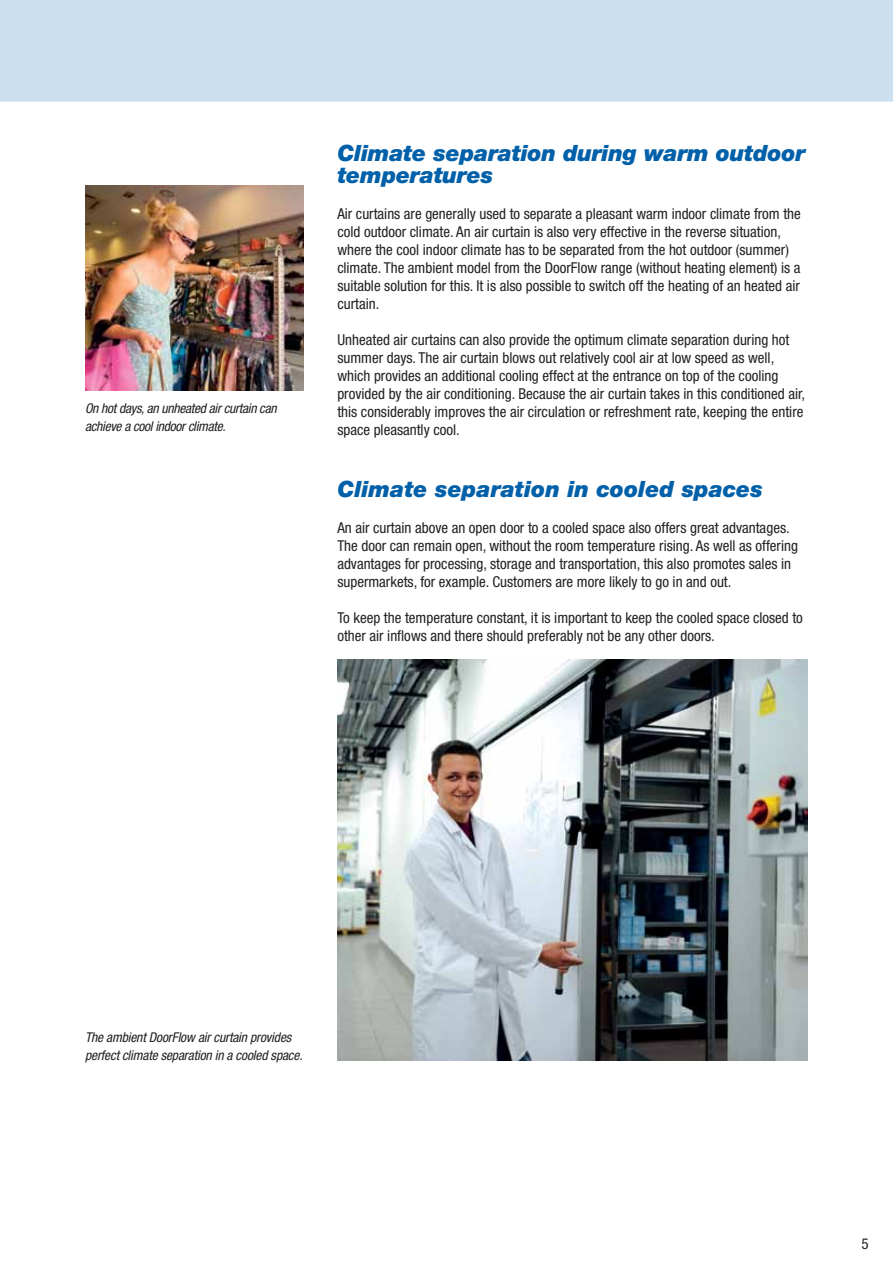
<style>
.page{position:relative;width:893px;height:1263px;background:#fff}
.page>*{position:absolute;margin:0;border:0;box-sizing:border-box;transform-origin:0 0}
.t1{font:italic 900 22.5px/22.5px "Helvetica Neue LT Pro";letter-spacing:-.01em;color:#0060a9}
.t2{font:condensed 15px/18px "Helvetica Neue LT Pro";color:#231f20}
.t3{font:italic condensed 13.5px/18px "Helvetica Neue LT Pro";letter-spacing:-.01em;color:#231f20}
</style>
<div class="page">
<img style="left:337px;top:659px;width:471px;height:401px">
<div style="left:0;top:0;width:893px;height:102px;background:#ccdfee"></div>
<img style="left:85px;top:186px;width:218px;height:204px">
<p class="t3" style="left:85px;top:399px;width:193px">On hot days, an unheated air curtain can achieve a cool indoor climate.</p>
<h1 class="t1" style="left:337px;top:141px;width:469px">Climate separation during warm outdoor temperatures</h1>
<p class="t2" style="left:337px;top:205px;width:465px">Air curtains are generally used to separate a pleasant warm indoor climate from the cold outdoor climate. An air curtain is also very effective in the reverse situation, where the cool indoor climate has to be separated from the hot outdoor (summer) climate. The ambient model from the DoorFlow range (without heating element) is a suitable solution for this. It is also possible to switch off the heating of an heated air curtain.</p>
<p class="t2" style="left:337px;top:331px;width:469px">Unheated air curtains can also provide the optimum climate separation during hot summer days. The air curtain blows out relatively cool air at low speed as well, which provides an additional cooling effect at the entrance on top of the cooling provided by the air conditioning. Because the air curtain takes in this conditioned air, this considerably improves the air circulation or refreshment rate, keeping the entire space pleasantly cool.</p>
<h1 class="t1" style="left:337px;top:477px;width:427px">Climate separation in cooled spaces</h1>
<p class="t2" style="left:337px;top:518px;width:462px">An air curtain above an open door to a cooled space also offers great advantages.<br>The door can remain open, without the room temperature rising. As well as offering advantages for processing, storage and transportation, this also promotes sales in supermarkets, for example. Customers are more likely to go in and out.</p>
<p class="t2" style="left:337px;top:608px;width:467px">To keep the temperature constant, it is important to keep the cooled space closed to other air inflows and there should preferably not be any other doors.</p>
<p class="t3" style="left:85px;top:1029px;width:219px">The ambient DoorFlow air curtain provides perfect climate separation in a cooled space.</p>
<p class="t2" style="left:861px;top:1235px;width:9px">5</p>
</div>
